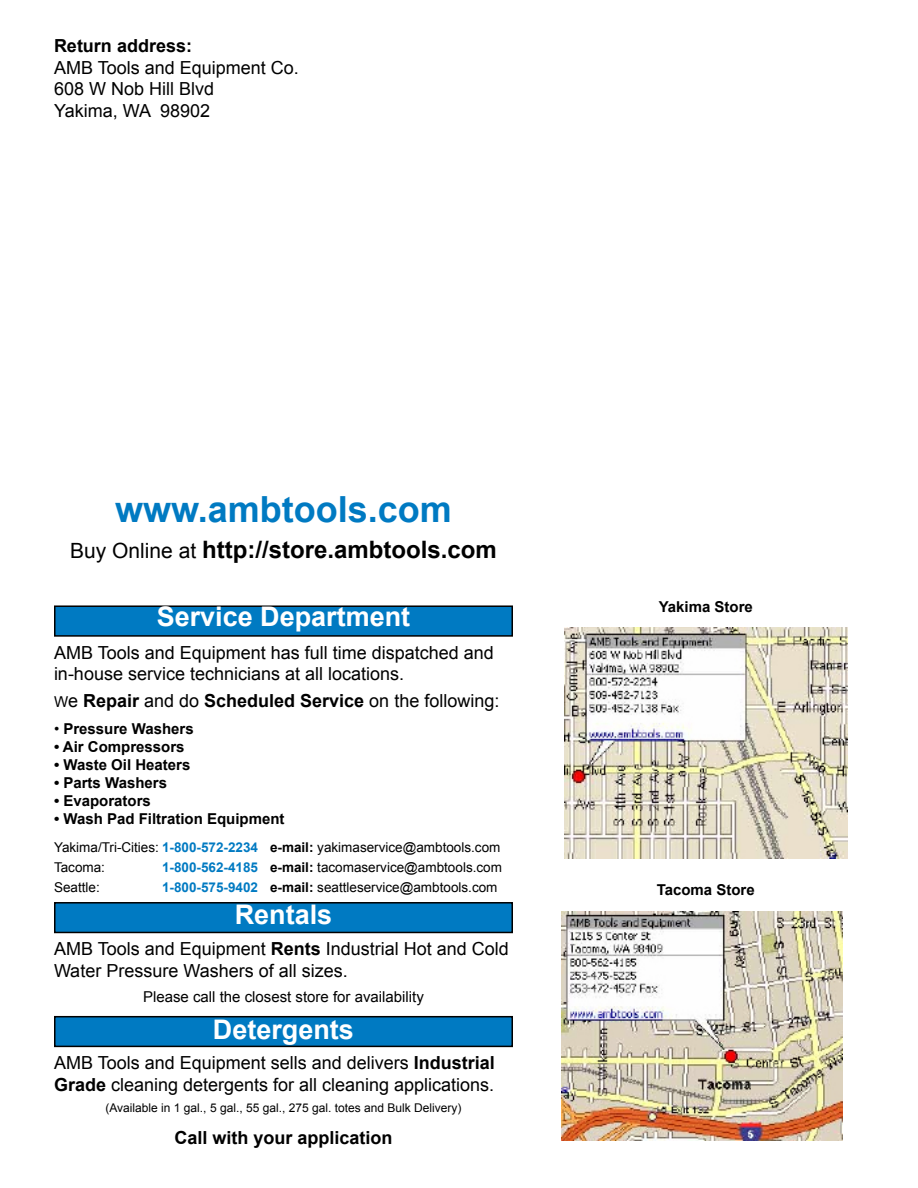
<style>
.page{position:relative;width:918px;height:1188px;background:#fff}
.page>*{position:absolute;margin:0;border:0;box-sizing:border-box;transform-origin:0 0}
.t1{font:700 36px "Arial";color:#007ac2}
.t2{font:700 27px "Arial";color:#fff}
.t3{font:700 24px "Arial";color:#000}
.t4{font:18px/21.6px "Arial";color:#000}
.t5{font:700 18px "Arial";color:#000}
.t6{font:700 15px "Arial";color:#000}
.t7{font:15px "Arial";color:#000}
.t8{font:13.5px/20.2px "Arial";color:#000}
.t9{font:12px "Arial";color:#000}
.s1{font-weight:400;font-size:21px}
.s2{font-weight:400;font-size:15px}
.s3{font-weight:400}
.s4{font-weight:700;color:#007ac2}
.s5{font-weight:700}
</style>
<div class="page">
<div style="left:55px;top:606px;width:457px;height:30px;background:#007ac2"></div>
<div style="left:54px;top:605px;width:459px;height:32px;border:2px solid #000"></div>
<div style="left:55px;top:903px;width:457px;height:29px;background:#007ac2"></div>
<div style="left:54px;top:902px;width:459px;height:31px;border:2px solid #000"></div>
<div style="left:55px;top:1017px;width:457px;height:29px;background:#007ac2"></div>
<div style="left:54px;top:1016px;width:459px;height:31px;border:2px solid #000"></div>
<img style="left:564px;top:628px;width:283px;height:230px">
<img style="left:561px;top:911px;width:281px;height:229px">
<p class="t5" style="left:54px;top:34px;width:140px">Return address:</p>
<p class="t4" style="left:54px;top:57px;width:246px">AMB Tools and Equipment Co.<br>608 W Nob Hill Blvd<br>Yakima, WA 98902</p>
<h1 class="t1" style="left:115px;top:486px;width:338px">www.ambtools.com</h1>
<h3 class="t3" style="left:70px;top:534px;width:428px"><span class="s1">Buy Online at</span> http://store.ambtools.com</h3>
<h2 class="t2" style="left:157px;top:599px;width:255px">Service Department</h2>
<p class="t4" style="left:54px;top:642px;width:441px">AMB Tools and Equipment has full time dispatched and in-house service technicians at all locations.</p>
<p class="t5" style="left:54px;top:689px;width:447px"><span class="s2">W</span><span class="s3">e</span> Repair <span class="s3">and do</span> Scheduled Service <span class="s3">on the following:</span></p>
<p class="t6" style="left:54px;top:719px;width:141px"><span class="s3">•</span> Pressure Washers</p>
<p class="t6" style="left:54px;top:737px;width:132px">• Air Compressors</p>
<p class="t6" style="left:54px;top:755px;width:138px">• Waste Oil Heaters</p>
<p class="t6" style="left:54px;top:773px;width:115px">• Parts Washers</p>
<p class="t6" style="left:54px;top:791px;width:98px">• Evaporators</p>
<p class="t6" style="left:54px;top:809px;width:232px">• Wash Pad Filtration Equipment</p>
<p class="t8" style="left:54px;top:837px;width:448px">Yakima/Tri-Cities: <span class="s4">1-800-572-2234</span> <span class="s5">e-mail:</span> yakimaservice@ambtools.com<br>Tacoma:</p>
<p class="t8" style="left:162px;top:857px;width:342px"><span class="s4">1-800-562-4185</span> <span class="s5">e-mail:</span> tacomaservice@ambtools.com</p>
<p class="t8" style="left:54px;top:878px;width:47px">Seattle:</p>
<p class="t8" style="left:162px;top:878px;width:337px"><span class="s4">1-800-575-9402</span> <span class="s5">e-mail:</span> seattleservice@ambtools.com</p>
<h2 class="t2" style="left:235px;top:897px;width:99px">Rentals</h2>
<p class="t4" style="left:54px;top:938px;width:456px">AMB Tools and Equipment <span class="s5">Rents</span> Industrial Hot and Cold<br>Water Pressure Washers of all sizes.</p>
<p class="t7" style="left:143px;top:986px;width:282px">Please call the closest store for availability</p>
<h2 class="t2" style="left:213px;top:1012px;width:143px">Detergents</h2>
<p class="t4" style="left:54px;top:1053px;width:442px">AMB Tools and Equipment sells and delivers <span class="s5">Industrial<br>Grade</span> cleaning detergents for all cleaning applications.</p>
<p class="t9" style="left:106px;top:1100px;width:357px">(Available in 1 gal., 5 gal., 55 gal., 275 gal. totes and Bulk Delivery)</p>
<p class="t5" style="left:174px;top:1126px;width:220px">Call with your application</p>
<p class="t6" style="left:659px;top:597px;width:96px">Yakima Store</p>
<p class="t6" style="left:657px;top:880px;width:100px">Tacoma Store</p>
</div>
